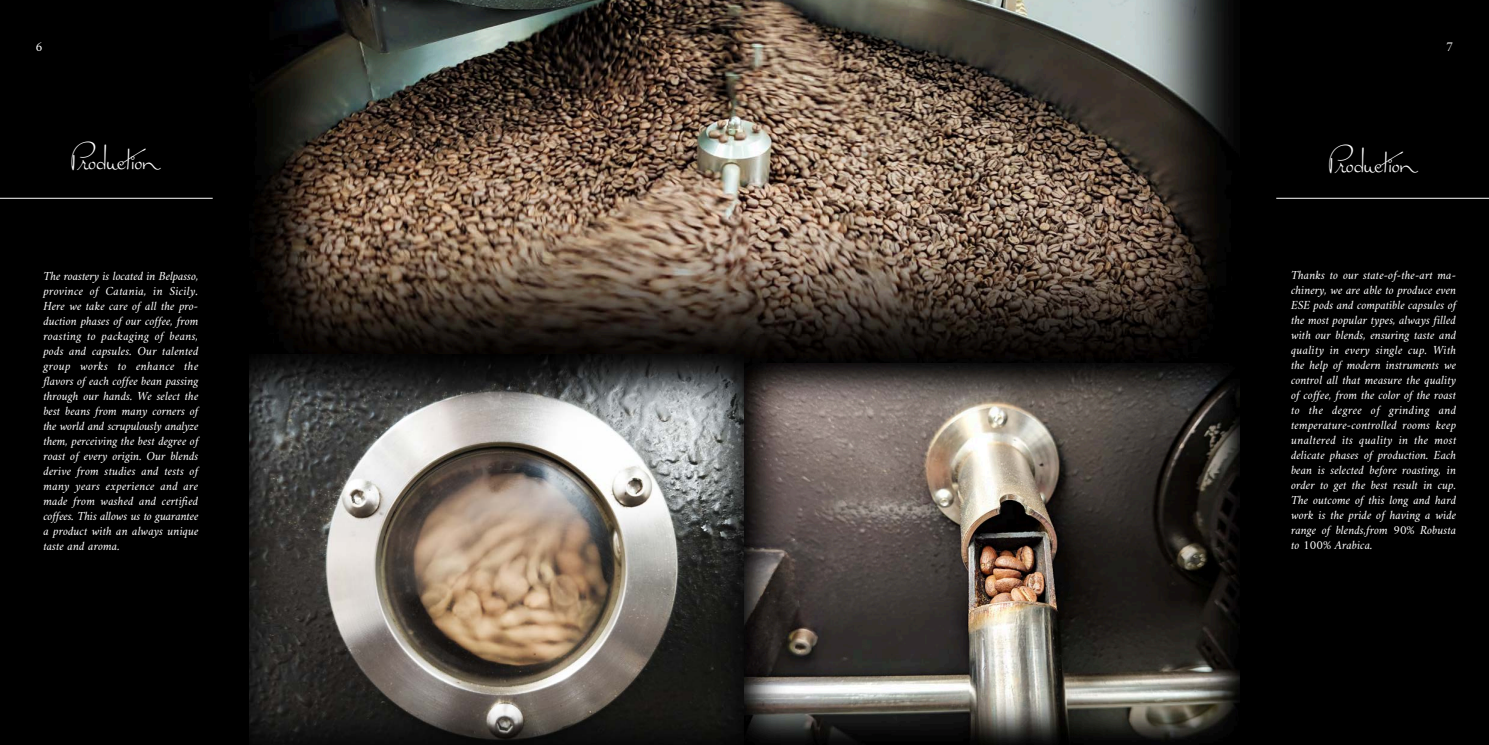
<style>
.page{position:relative;width:1489px;height:745px;background:#fff}
.page>*{position:absolute;margin:0;border:0;box-sizing:border-box;transform-origin:0 0}
.t1{font:37.5px "Miss Lankfort";color:#fff}
.t2{font:13.75px "Amiri";color:#fff}
.t3{font:12.5px/15px "Amiri Slanted";color:#fff;text-align:justify}
</style>
<div class="page">
<img style="left:743px;top:362px;width:497px;height:382px">
<img style="left:248px;top:0;width:992px;height:362px">
<img style="left:248px;top:355px;width:495px;height:389px">
<div style="left:0;top:0;width:248px;height:744px;background:#000"></div>
<hr style="left:0;top:198px;width:213px;height:1px;background:#fff">
<div style="left:1240px;top:0;width:248px;height:744px;background:#000"></div>
<hr style="left:1276px;top:198px;width:212px;height:1px;background:#fff">
<p class="t2" style="left:35px;top:38px;width:9px">6</p>
<p class="t1" style="left:72px;top:137px;width:91px">Production</p>
<p class="t2" style="left:1445px;top:38px;width:9px">7</p>
<p class="t1" style="left:1329px;top:140px;width:90px">Production</p>
<p class="t3" style="left:43px;top:269px;width:157px">The roastery is located in Belpasso, province of Catania, in Sicily.<br>Here we take care of all the pro&shy;duction phases of our coffee, from roasting to packaging of beans, pods and capsules. Our talented group works to enhance the flavors of each coffee bean passing through our hands. We select the best beans from many corners of the world and scrupulously analyze them, perceiving the best degree of roast of every origin. Our blends derive from studies and tests of many years experience and are made from washed and certified coffees. This allows us to guarantee a product with an always unique taste and aroma.</p>
<p class="t3" style="left:1290px;top:267px;width:167px">Thanks to our state-of-the-art ma&shy;chinery, we are able to produce even ESE pods and compatible capsules of the most popular types, always filled with our blends, ensuring taste and quality in every single cup. With the help of modern instruments we control all that measure the quality of coffee, from the color of the roast to the degree of grinding and temperature-controlled rooms keep unaltered its quality in the most delicate phases of production. Each bean is selected before roasting, in order to get the best result in cup.<br>The outcome of this long and hard work is the pride of having a wide range of blends,from 90% Robusta to 100% Arabica.</p>
</div>
